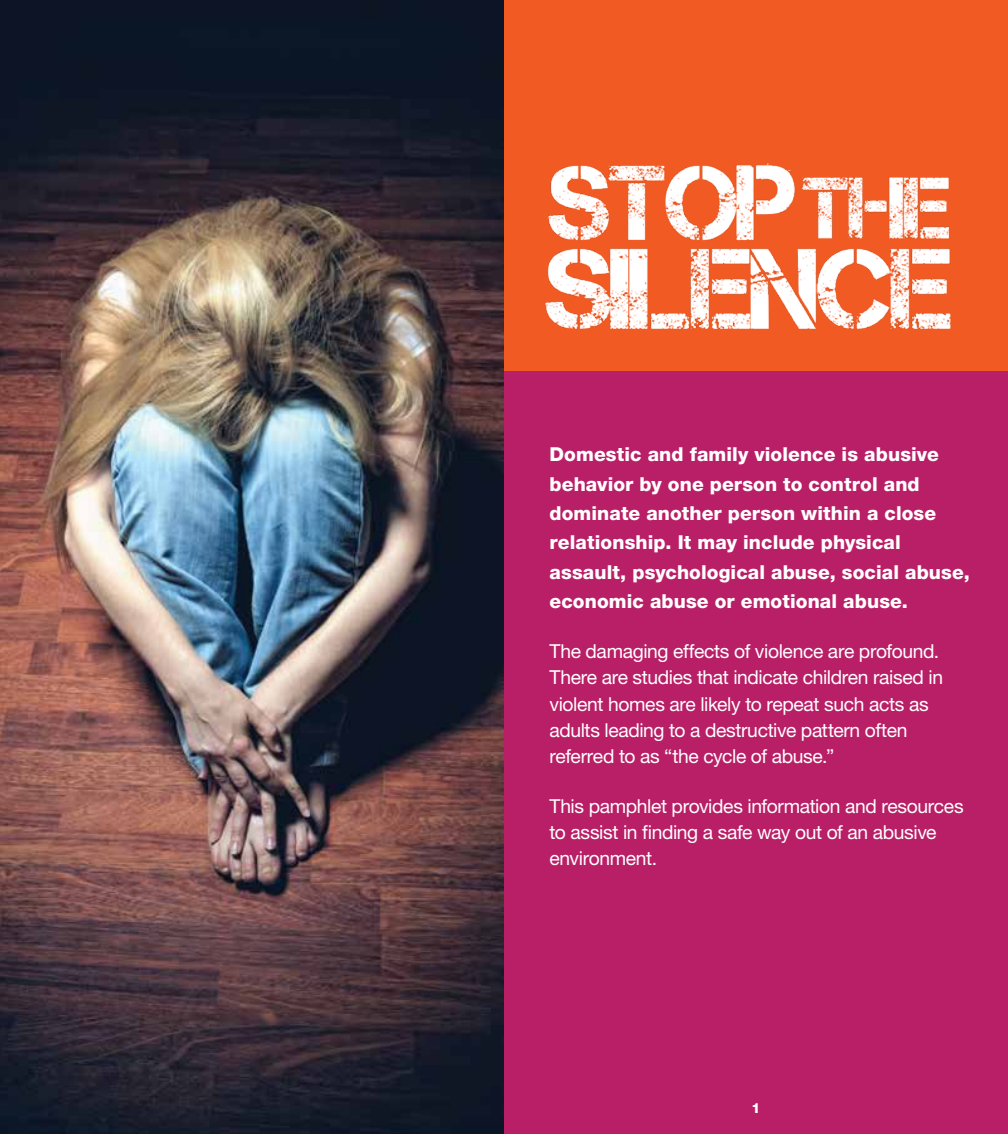
<style>
.page{position:relative;width:1008px;height:1134px;background:#fff}
.page>*{position:absolute;margin:0;border:0;box-sizing:border-box;transform-origin:0 0}
.t1{font:19.25px/26.2px "Helvetica Neue";letter-spacing:-.02em;color:#fff}
.t2{font:800 19.25px/29.4px "Helvetica Neue";letter-spacing:.005em;color:#fff}
.t3{font:800 14px "Helvetica Neue";color:#fff}
</style>
<div class="page">
<img style="left:0;top:0;width:504px;height:1134px">
<div style="left:504px;top:370px;width:504px;height:764px;background:#b91f66"></div>
<div style="left:504px;top:0;width:504px;height:370px;background:#f15a22"></div>
<img style="left:545px;top:163px;width:406px;height:166px">
<p class="t2" style="left:550px;top:440px;width:422px">Domestic and family violence is abusive behavior by one person to control and dominate another person within a close relationship. It may include physical assault, psychological abuse, social abuse, economic abuse or emotional abuse.</p>
<p class="t1" style="left:550px;top:638px;width:395px">The damaging effects of violence are profound.<br>There are studies that indicate children raised in violent homes are likely to repeat such acts as adults leading to a destructive pattern often referred to as “the cycle of abuse.”</p>
<p class="t1" style="left:550px;top:793px;width:416px">This pamphlet provides information and resources to assist in finding a safe way out of an abusive environment.</p>
<p class="t3" style="left:752px;top:1100px;width:10px">1</p>
</div>
